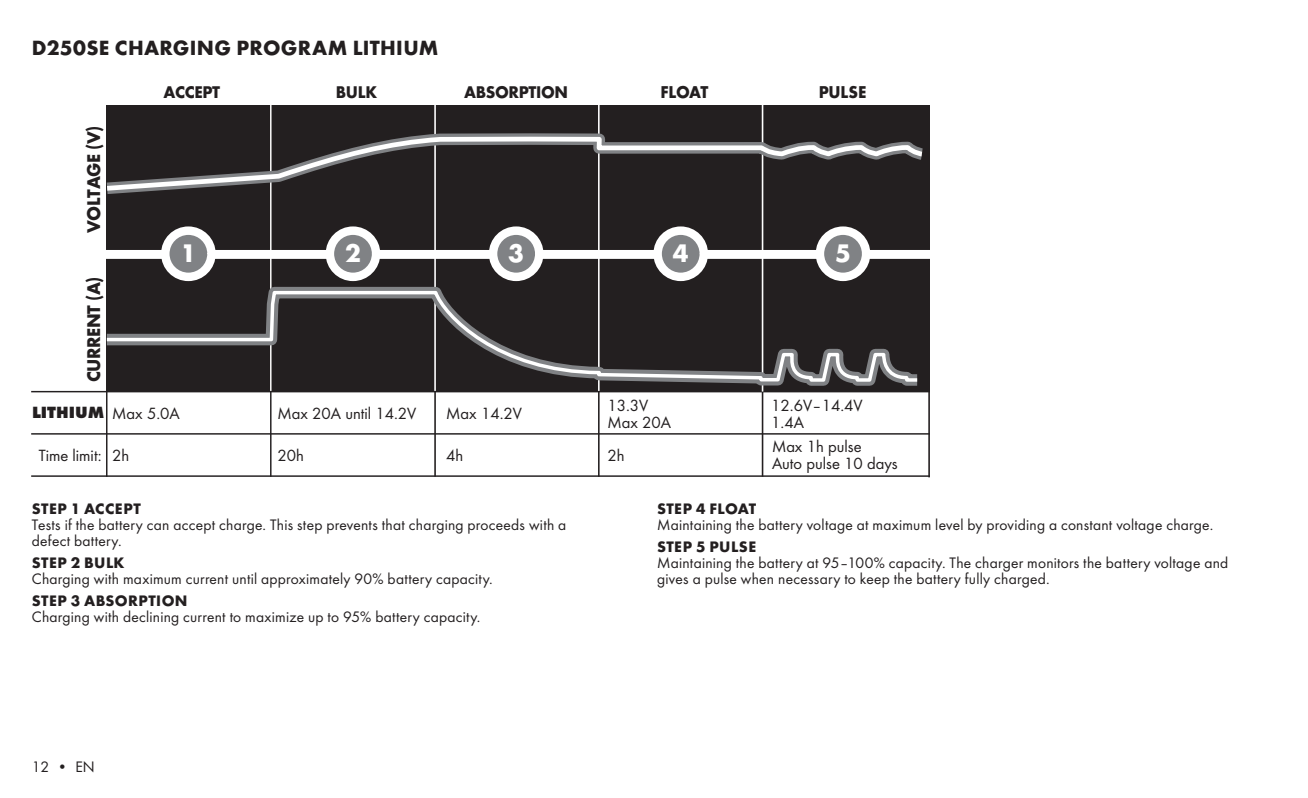
<style>
.page{position:relative;width:1308px;height:798px;background:#fff}
.page>*{position:absolute;margin:0;border:0;box-sizing:border-box;transform-origin:0 0}
.t1{font:700 26.32px "Futura";color:#fff}
.t2{font:700 21.38px "Futura";letter-spacing:.015em;color:#231f20}
.t3{font:700 19.12px "Futura";letter-spacing:-.02em;color:#231f20;scale:.96 1}
.t4{font:700 17.78px "Futura";letter-spacing:-.01em;color:#231f20;scale:.95 1}
.t5{font:700 17.55px "Futura";letter-spacing:-.02em;color:#231f20;scale:.96 1}
.t6{font:16.88px/16.9px "Futura Boo";color:#231f20}
.t7{font:700 expanded 16.88px "Futura";color:#231f20}
.t8{font:15.75px/15.8px "Futura Boo";letter-spacing:.015em;color:#231f20}
.t9{font:700 15.75px "Futura";letter-spacing:.025em;color:#231f20}
.s1{font-family:"Futura Boo";font-weight:400;font-stretch:normal}
</style>
<div class="page">
<div style="left:107px;top:105px;width:823px;height:286px;background:#231f20"></div>
<svg style="left:161px;top:226px;width:55px;height:55px"></svg>
<hr style="left:270px;top:391px;width:1px;height:85px;background:#231f20">
<hr style="left:106px;top:391px;width:1px;height:85px;background:#231f20">
<hr style="left:270px;top:99px;width:1px;height:292px;background:#fff">
<hr style="left:434px;top:391px;width:2px;height:85px;background:#231f20">
<hr style="left:434px;top:99px;width:2px;height:292px;background:#fff">
<hr style="left:598px;top:391px;width:1px;height:85px;background:#231f20">
<hr style="left:598px;top:99px;width:1px;height:292px;background:#fff">
<hr style="left:761px;top:391px;width:2px;height:85px;background:#231f20">
<hr style="left:32px;top:391px;width:898px;height:1px;background:#231f20">
<hr style="left:32px;top:433px;width:898px;height:1px;background:#231f20">
<hr style="left:32px;top:475px;width:898px;height:1px;background:#231f20">
<hr style="left:928px;top:391px;width:2px;height:86px;background:#231f20">
<hr style="left:761px;top:99px;width:2px;height:292px;background:#fff">
<svg style="left:326px;top:226px;width:54px;height:55px"></svg>
<svg style="left:489px;top:226px;width:54px;height:55px"></svg>
<svg style="left:815px;top:226px;width:55px;height:55px"></svg>
<svg style="left:653px;top:226px;width:55px;height:55px"></svg>
<svg style="left:106px;top:132px;width:658px;height:68px"></svg>
<svg style="left:106px;top:138px;width:817px;height:55px"></svg>
<svg style="left:95px;top:249px;width:833px;height:142px"></svg>
<svg style="left:103px;top:289px;width:817px;height:94px"></svg>
<h2 class="t2" style="left:32px;top:35px;width:408px">D250SE CHARGING PROGRAM LITHIUM</h2>
<p class="t3" style="left:82px;top:233px;width:114px;rotate:-90deg">VOLTAGE (V)</p>
<p class="t3" style="left:82px;top:382px;width:112px;rotate:-90deg">CURRENT (A)</p>
<p class="t4" style="left:660px;top:81px;width:52px">FLOAT</p>
<p class="t5" style="left:164px;top:81px;width:60px">ACCEPT</p>
<p class="t5" style="left:336px;top:81px;width:45px">BULK</p>
<p class="t5" style="left:464px;top:81px;width:110px">ABSORPTION</p>
<p class="t4" style="left:818px;top:81px;width:52px">PULSE</p>
<h1 class="t1" style="left:180px;top:237px;width:17px">1</h1>
<h1 class="t1" style="left:345px;top:237px;width:17px">2</h1>
<h1 class="t1" style="left:508px;top:237px;width:17px">3</h1>
<h1 class="t1" style="left:673px;top:237px;width:17px">4</h1>
<h1 class="t1" style="left:835px;top:237px;width:17px">5</h1>
<p class="t6" style="left:277px;top:405px;width:140px">Max 20A until 14.2V</p>
<p class="t6" style="left:446px;top:405px;width:77px">Max 14.2V</p>
<p class="t6" style="left:607px;top:396px;width:65px">13.3V<br>Max 20A</p>
<p class="t6" style="left:771px;top:396px;width:93px">12.6V‒14.4V<br>1.4A</p>
<p class="t7" style="left:32px;top:402px;width:149px">LITHIUM <span class="s1">Max 5.0A</span></p>
<p class="t6" style="left:39px;top:447px;width:64px">Time limit:</p>
<p class="t6" style="left:277px;top:447px;width:28px">20h</p>
<p class="t6" style="left:446px;top:447px;width:19px">4h</p>
<p class="t6" style="left:772px;top:437px;width:127px">Max 1h pulse<br>Auto pulse 10 days</p>
<p class="t6" style="left:112px;top:447px;width:19px">2h</p>
<p class="t6" style="left:607px;top:447px;width:19px">2h</p>
<p class="t9" style="left:32px;top:499px;width:110px">STEP 1 ACCEPT</p>
<p class="t8" style="left:32px;top:516px;width:536px">Tests if the battery can accept charge. This step prevents that charging proceeds with a defect battery.</p>
<p class="t9" style="left:32px;top:553px;width:94px">STEP 2 BULK</p>
<p class="t8" style="left:32px;top:570px;width:462px">Charging with maximum current until approximately 90% battery capacity.</p>
<p class="t9" style="left:32px;top:590px;width:157px">STEP 3 ABSORPTION</p>
<p class="t8" style="left:32px;top:608px;width:450px">Charging with declining current to maximize up to 95% battery capacity.</p>
<p class="t8" style="left:32px;top:759px;width:64px">12 • EN</p>
<p class="t9" style="left:657px;top:499px;width:101px">STEP 4 FLOAT</p>
<p class="t8" style="left:657px;top:516px;width:557px">Maintaining the battery voltage at maximum level by providing a constant voltage charge.</p>
<p class="t9" style="left:657px;top:537px;width:100px">STEP 5 PULSE</p>
<p class="t8" style="left:657px;top:554px;width:572px">Maintaining the battery at 95–100% capacity. The charger monitors the battery voltage and gives a pulse when necessary to keep the battery fully charged.</p>
</div>
